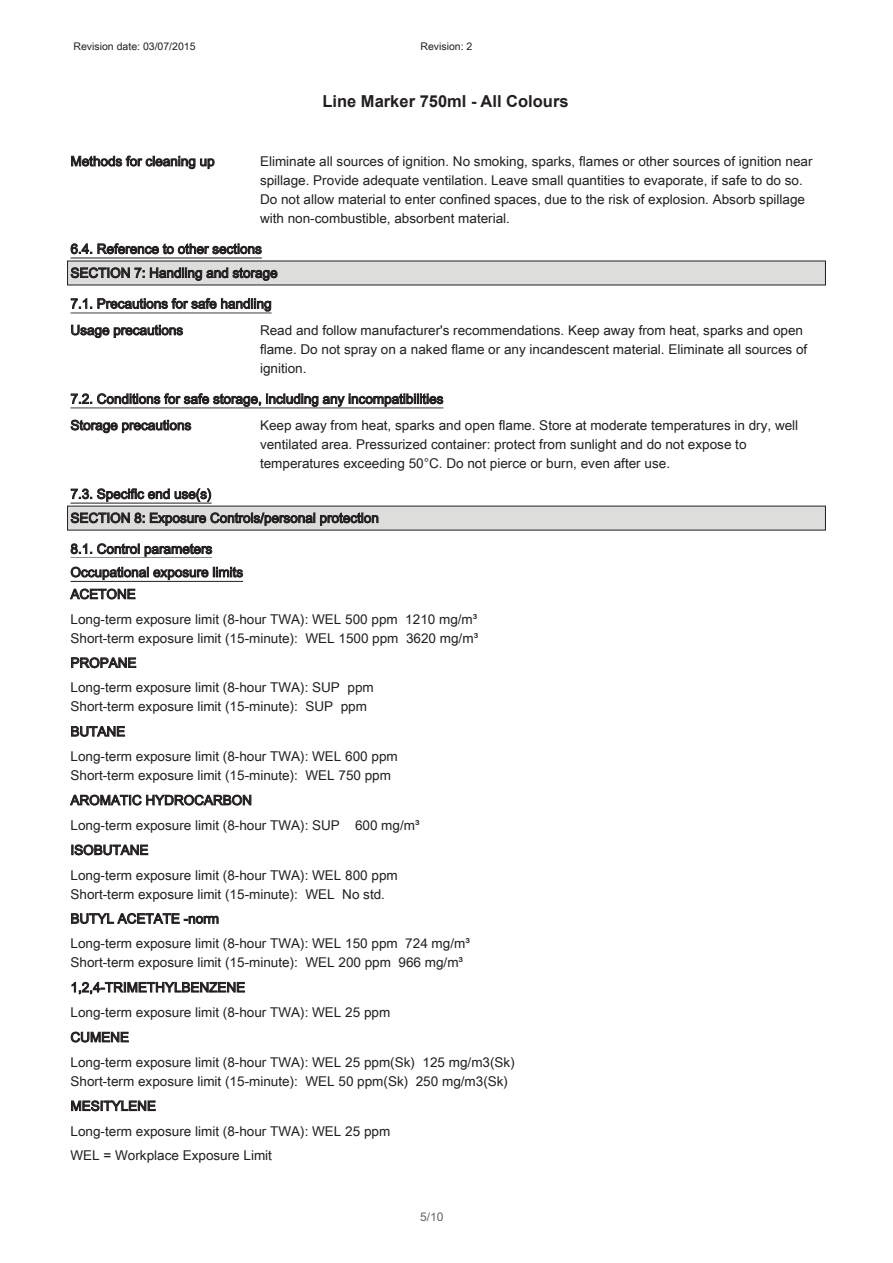
<style>
.page{position:relative;width:893px;height:1263px;background:#fff}
.page>*{position:absolute;margin:0;border:0;box-sizing:border-box;transform-origin:0 0}
.t1{font:700 16.5px "Arial";color:#231f20}
.t2{font:13.5px/24.9px "Arial Unicode MS";color:#231f20}
.t3{font:12px "Arial Unicode MS";color:#646464}
.t4{font:10.5px "Arial Unicode MS";color:#231f20}
</style>
<div class="page">
<svg style="left:71px;top:155px;width:143px;height:14px"></svg>
<hr style="left:70px;top:258px;width:192px;height:1px;background:#231f20">
<svg style="left:71px;top:243px;width:191px;height:11px"></svg>
<div style="left:67px;top:261px;width:758px;height:24px;background:#dddddc"></div>
<svg style="left:71px;top:267px;width:73px;height:11px"></svg>
<svg style="left:150px;top:267px;width:127px;height:14px"></svg>
<hr style="left:70px;top:312px;width:201px;height:1px;background:#231f20">
<svg style="left:71px;top:298px;width:200px;height:14px"></svg>
<svg style="left:71px;top:325px;width:112px;height:13px"></svg>
<hr style="left:70px;top:408px;width:373px;height:1px;background:#231f20">
<svg style="left:71px;top:393px;width:372px;height:14px"></svg>
<svg style="left:71px;top:420px;width:120px;height:13px"></svg>
<hr style="left:70px;top:503px;width:141px;height:1px;background:#231f20">
<svg style="left:71px;top:488px;width:140px;height:14px"></svg>
<div style="left:67px;top:506px;width:758px;height:24px;background:#dddddc"></div>
<svg style="left:71px;top:512px;width:73px;height:11px"></svg>
<svg style="left:150px;top:512px;width:228px;height:14px"></svg>
<svg style="left:71px;top:543px;width:141px;height:14px"></svg>
<svg style="left:70px;top:567px;width:173px;height:32px"></svg>
<svg style="left:71px;top:657px;width:65px;height:11px"></svg>
<svg style="left:71px;top:726px;width:54px;height:11px"></svg>
<svg style="left:70px;top:794px;width:181px;height:12px"></svg>
<svg style="left:72px;top:844px;width:76px;height:11px"></svg>
<svg style="left:71px;top:913px;width:147px;height:11px"></svg>
<svg style="left:72px;top:981px;width:173px;height:14px"></svg>
<svg style="left:71px;top:1031px;width:58px;height:12px"></svg>
<svg style="left:71px;top:1100px;width:85px;height:12px"></svg>
<p class="t4" style="left:74px;top:38px;width:123px">Revision date: 03/07/2015</p>
<p class="t4" style="left:420px;top:38px;width:53px">Revision: 2</p>
<p class="t1" style="left:322px;top:90px;width:248px">Line Marker 750ml - All Colours</p>
<p class="t2" style="left:70px;top:148px;width:146px">Methods for cleaning up</p>
<p class="t2" style="left:260px;top:151px;width:554px;line-height:18.9px">Eliminate all sources of ignition. No smoking, sparks, flames or other sources of ignition near spillage. Provide adequate ventilation. Leave small quantities to evaporate, if safe to do so.<br>Do not allow material to enter confined spaces, due to the risk of explosion. Absorb spillage with non-combustible, absorbent material.</p>
<p class="t2" style="left:70px;top:236px;width:208px;line-height:24px">6.4. Reference to other sections<br>SECTION 7: Handling and storage</p>
<p class="t2" style="left:70px;top:290px;width:202px;line-height:26.4px">7.1. Precautions for safe handling<br>Usage precautions</p>
<p class="t2" style="left:260px;top:320px;width:548px;line-height:18.9px">Read and follow manufacturer's recommendations. Keep away from heat, sparks and open flame. Do not spray on a naked flame or any incandescent material. Eliminate all sources of ignition.</p>
<p class="t2" style="left:70px;top:385px;width:374px;line-height:26.4px">7.2. Conditions for safe storage, including any incompatibilities<br>Storage precautions</p>
<p class="t2" style="left:260px;top:415px;width:540px;line-height:18.9px">Keep away from heat, sparks and open flame. Store at moderate temperatures in dry, well ventilated area. Pressurized container: protect from sunlight and do not expose to temperatures exceeding 50°C. Do not pierce or burn, even after use.</p>
<p class="t2" style="left:70px;top:482px;width:310px;line-height:24px">7.3. Specific end use(s)<br>SECTION 8: Exposure Controls/personal protection</p>
<p class="t2" style="left:70px;top:537px;width:174px;line-height:23.4px">8.1. Control parameters<br>Occupational exposure limits</p>
<p class="t2" style="left:70px;top:581px;width:408px">ACETONE<br>Long-term exposure limit (8-hour TWA): WEL 500 ppm 1210 mg/m³</p>
<p class="t2" style="left:70px;top:625px;width:409px">Short-term exposure limit (15-minute): WEL 1500 ppm 3620 mg/m³<br>PROPANE<br>Long-term exposure limit (8-hour TWA): SUP ppm</p>
<p class="t2" style="left:70px;top:694px;width:329px">Short-term exposure limit (15-minute): SUP ppm<br>BUTANE<br>Long-term exposure limit (8-hour TWA): WEL 600 ppm</p>
<p class="t2" style="left:70px;top:763px;width:350px">Short-term exposure limit (15-minute): WEL 750 ppm AROMATIC HYDROCARBON<br>Long-term exposure limit (8-hour TWA): SUP 600 mg/m³<br>ISOBUTANE<br>Long-term exposure limit (8-hour TWA): WEL 800 ppm</p>
<p class="t2" style="left:70px;top:881px;width:401px">Short-term exposure limit (15-minute): WEL No std.<br>BUTYL ACETATE -norm<br>Long-term exposure limit (8-hour TWA): WEL 150 ppm 724 mg/m³</p>
<p class="t2" style="left:70px;top:950px;width:446px">Short-term exposure limit (15-minute): WEL 200 ppm 966 mg/m³<br>1,2,4-TRIMETHYLBENZENE<br>Long-term exposure limit (8-hour TWA): WEL 25 ppm<br>CUMENE<br>Long-term exposure limit (8-hour TWA): WEL 25 ppm(Sk) 125 mg/m3(Sk)</p>
<p class="t2" style="left:70px;top:1068px;width:439px">Short-term exposure limit (15-minute): WEL 50 ppm(Sk) 250 mg/m3(Sk)<br>MESITYLENE<br>Long-term exposure limit (8-hour TWA): WEL 25 ppm<br>WEL = Workplace Exposure Limit</p>
<p class="t3" style="left:420px;top:1208px;width:25px">5/10</p>
</div>
